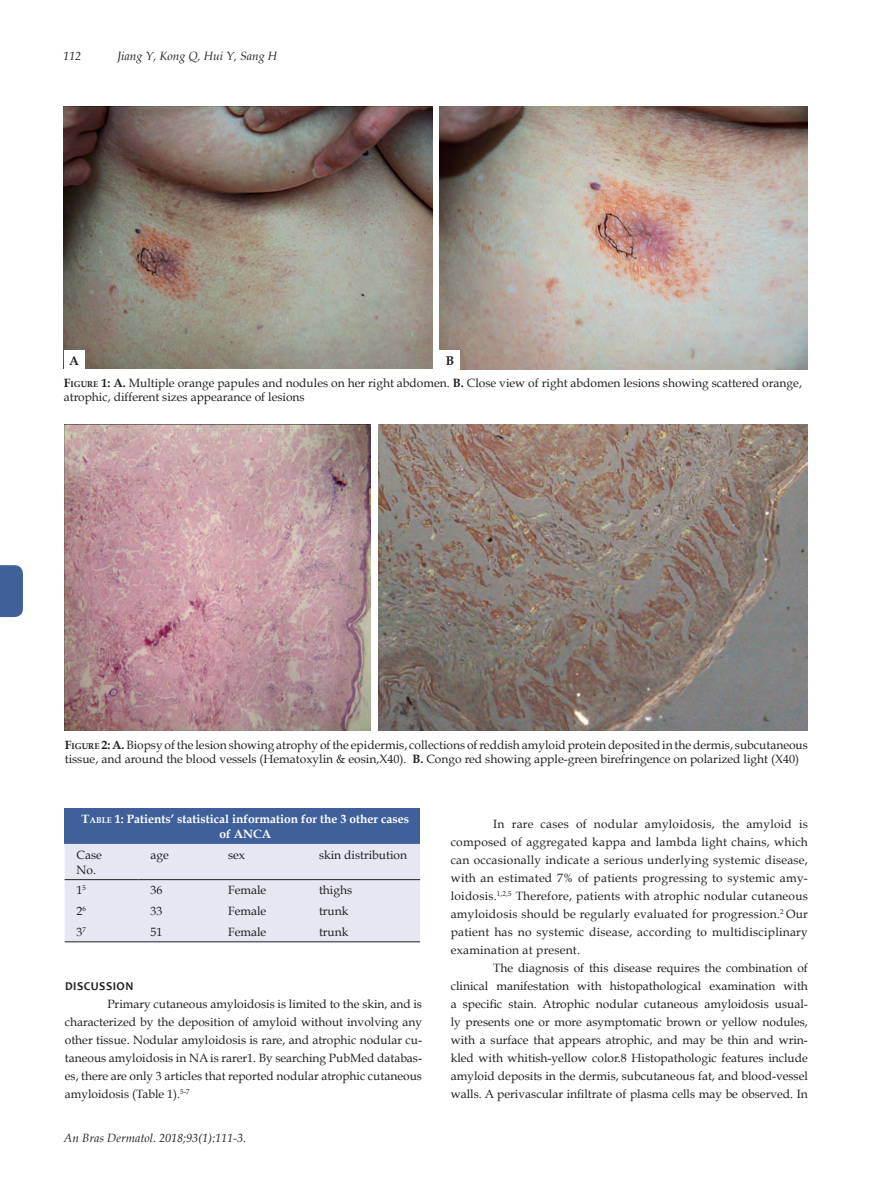
<style>
.page{position:relative;width:893px;height:1191px;background:#fff}
.page>*{position:absolute;margin:0;border:0;box-sizing:border-box;transform-origin:0 0}
.miolo{font:700 12.6px "Book Antiqua";color:#231f20}
.ABD-ING_-_2016{font:12px/18px "Book Antiqua";color:#231f20;text-align:justify}
.Normal__Web{font:12px/13.8px "Book Antiqua";color:#231f20}
.ABD-ING_-_2016_-_Fin{font:12px/18px "Book Antiqua";color:#231f20;text-align:justify}
.Tabela{font:12px "Book Antiqua";color:#231f20}
.Tabela-2{font:700 12px/15px "Book Antiqua";color:#fff;text-align:center}
.t1{font:italic 12px "Book Antiqua";color:#231f20}
.ABD-ING_-_2016-2{font:700 12px "Candara";letter-spacing:.04em;color:#231f20}
.s1{font-weight:700}
.s2{font-weight:700;font-size:8.4px}
.s3{font-style:inherit}
.s4{font-size:8.4px}
</style>
<div class="page">
<svg style="left:0;top:565px;width:23px;height:52px"></svg>
<img style="left:64px;top:107px;width:368px;height:261px">
<img style="left:439px;top:107px;width:369px;height:263px">
<img style="left:64px;top:424px;width:307px;height:306px">
<img style="left:379px;top:424px;width:429px;height:306px">
<div style="left:65px;top:808px;width:355px;height:36px;background:#3f609a"></div>
<div style="left:65px;top:844px;width:355px;height:97px;background:#e5e7f1"></div>
<hr style="left:65px;top:879px;width:74px;height:1px;background:#231f20">
<hr style="left:139px;top:879px;width:77px;height:1px;background:#231f20">
<hr style="left:216px;top:879px;width:91px;height:1px;background:#231f20">
<hr style="left:307px;top:879px;width:113px;height:1px;background:#231f20">
<hr style="left:65px;top:941px;width:74px;height:1px;background:#231f20">
<hr style="left:139px;top:941px;width:77px;height:1px;background:#231f20">
<hr style="left:216px;top:941px;width:91px;height:1px;background:#231f20">
<hr style="left:307px;top:941px;width:113px;height:1px;background:#231f20">
<div style="left:64px;top:351px;width:21px;height:19px;background:#fff"></div>
<div style="left:439px;top:351px;width:21px;height:19px;background:#fff"></div>
<p class="t1" style="left:63px;top:49px;width:19px">112</p>
<p class="t1" style="left:117px;top:49px;width:162px">Jiang Y, Kong Q, Hui Y, Sang H</p>
<p class="miolo" style="left:69px;top:353px;width:11px">A</p>
<p class="miolo" style="left:446px;top:353px;width:10px">B</p>
<p class="Normal__Web" style="left:64px;top:376px;width:740px"><span class="s1">F</span><span class="s2">IGURE</span> <span class="s1">1:</span> <span class="s1">A.</span> Multiple orange papules and nodules on her right abdomen. <span class="s1">B.</span> Close view of right abdomen lesions showing scattered orange, atrophic, different sizes appearance of lesions</p>
<p class="Normal__Web" style="left:65px;top:738px;width:745px"><span class="s1">F</span><span class="s2">IGURE</span> <span class="s1">2:</span> <span class="s1">A.</span> Biopsy ofthe lesion showing atrophy ofthe epidermis, collections ofreddish amyloid protein deposited in the dermis, subcutaneous tissue, and around the blood vessels (Hematoxylin &amp; eosin,X40). <span class="s1">B.</span> Congo red showing apple-green birefringence on polarized light (X40)</p>
<p class="Tabela-2" style="left:82px;top:811px;width:329px"><span class="s3">T</span><span class="s4">ABLE</span> <span class="s3">1</span>: Patients’ statistical information for the 3 other cases of ANCA</p>
<p class="Tabela" style="left:77px;top:847px;width:27px">Case</p>
<p class="Tabela" style="left:77px;top:862px;width:21px">No.</p>
<p class="Tabela" style="left:151px;top:847px;width:20px">age</p>
<p class="Tabela" style="left:228px;top:847px;width:19px">sex</p>
<p class="Tabela" style="left:319px;top:847px;width:90px">skin distribution</p>
<p class="Tabela" style="left:77px;top:883px;width:11px">1<sup>5</sup></p>
<p class="Tabela" style="left:151px;top:883px;width:13px">36</p>
<p class="Tabela" style="left:228px;top:883px;width:40px">Female</p>
<p class="Tabela" style="left:319px;top:883px;width:35px">thighs</p>
<p class="Tabela" style="left:77px;top:903px;width:11px">2<sup>6</sup></p>
<p class="Tabela" style="left:151px;top:903px;width:13px">33</p>
<p class="Tabela" style="left:228px;top:903px;width:40px">Female</p>
<p class="Tabela" style="left:319px;top:903px;width:31px">trunk</p>
<p class="Tabela" style="left:77px;top:924px;width:11px">3<sup>7</sup></p>
<p class="Tabela" style="left:151px;top:924px;width:13px">51</p>
<p class="Tabela" style="left:228px;top:924px;width:40px">Female</p>
<p class="Tabela" style="left:319px;top:924px;width:31px">trunk</p>
<p class="ABD-ING_-_2016-2" style="left:65px;top:979px;width:70px">DISCUSSION</p>
<p class="ABD-ING_-_2016_-_Fin" style="left:65px;top:995px;width:359px;text-indent:43px">Primary cutaneous amyloidosis is limited to the skin, and is characterized by the deposition of amyloid without involving any other tissue. Nodular amyloidosis is rare, and atrophic nodular cu&shy;taneous amyloidosis in NA is rarer1. By searching PubMed databas&shy;es, there are only 3 articles that reported nodular atrophic cutaneous amyloidosis (Table 1).<sup>5-7</sup></p>
<p class="t1" style="left:64px;top:1131px;width:184px">An Bras Dermatol. 2018;93(1):111-3.</p>
<p class="ABD-ING_-_2016" style="left:451px;top:815px;width:359px;text-indent:43px">In rare cases of nodular amyloidosis, the amyloid is composed of aggregated kappa and lambda light chains, which can occasionally indicate a serious underlying systemic disease, with an estimated 7% of patients progressing to systemic amy&shy;loidosis.<sup>1,2,5</sup> Therefore, patients with atrophic nodular cutaneous amyloidosis should be regularly evaluated for progression.<sup>2</sup> Our patient has no systemic disease, according to multidisciplinary examination at present.</p>
<p class="ABD-ING_-_2016" style="left:451px;top:959px;width:359px;text-indent:43px">The diagnosis of this disease requires the combination of clinical manifestation with histopathological examination with a specific stain. Atrophic nodular cutaneous amyloidosis usual&shy;ly presents one or more asymptomatic brown or yellow nodules, with a surface that appears atrophic, and may be thin and wrin&shy;kled with whitish-yellow color.8 Histopathologic features include amyloid deposits in the dermis, subcutaneous fat, and blood-vessel walls. A perivascular infiltrate of plasma cells may be observed. In</p>
</div>
